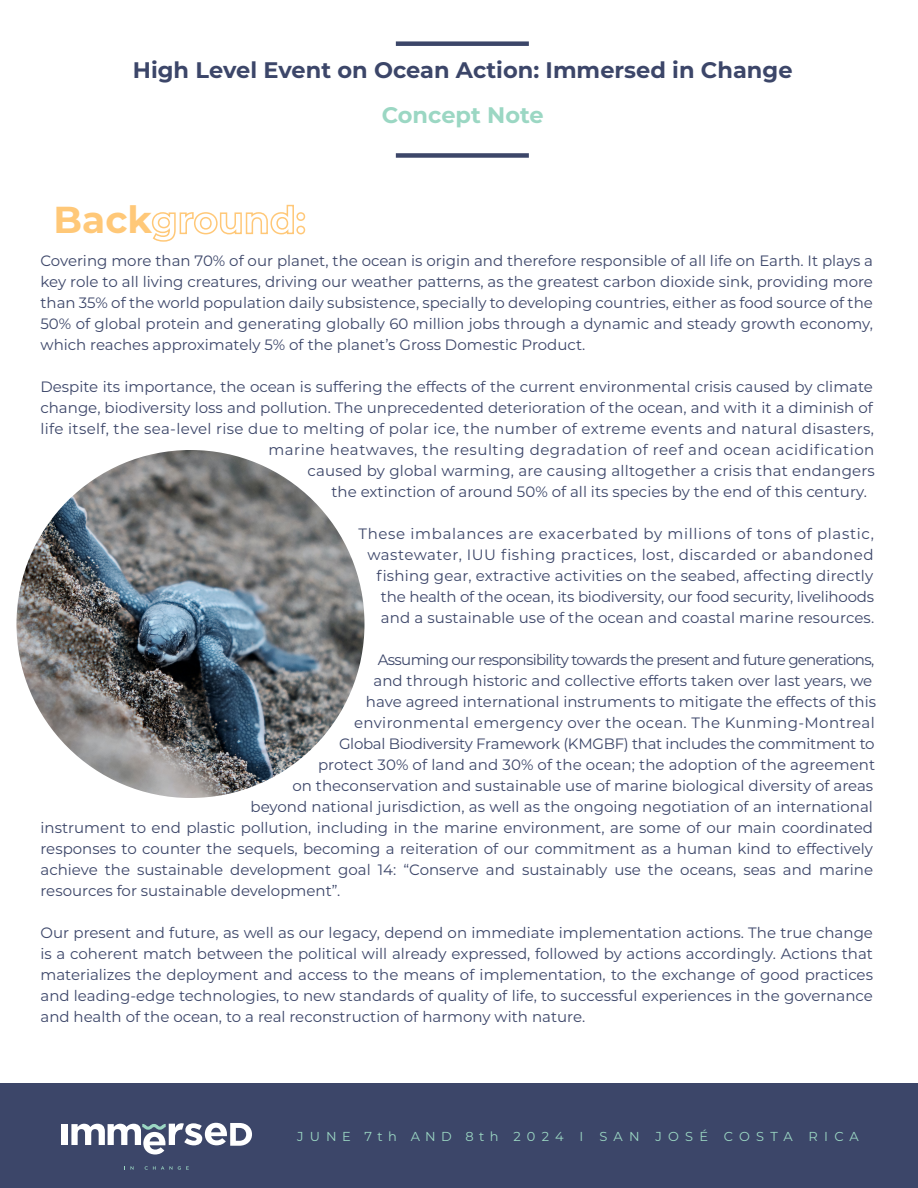
<style>
.page{position:relative;width:918px;height:1188px;background:#fff}
.page>*{position:absolute;margin:0;border:0;box-sizing:border-box;transform-origin:0 0}
.t1{font:700 37.5px "Montserrat";color:#ffc878}
.t2{font:700 22.5px "Montserrat";color:#3c4669}
.t3{font:700 22.5px "Montserrat";color:#9bd7c3}
.t4{font:15px/21px "Montserrat";color:#3c4669;text-align:justify}
.t5{font:15px "Montserrat";letter-spacing:.025em;color:#3c4669}
.t6{font:15px "Montserrat";letter-spacing:.035em;color:#3c4669}
.t7{font:15px "Montserrat";letter-spacing:-.045em;color:#3c4669}
.t8{font:15px "Montserrat";letter-spacing:-.02em;color:#3c4669}
.t9{font:13.05px "Montserrat";letter-spacing:.48em;color:#9bd7c3}
</style>
<div class="page">
<svg style="left:151px;top:204px;width:155px;height:38px"></svg>
<div style="left:396px;top:41px;width:133px;height:5px;background:#3c4669"></div>
<div style="left:396px;top:153px;width:133px;height:5px;background:#3c4669"></div>
<img style="left:16px;top:450px;width:348px;height:348px;border-radius:174px">
<div style="left:0;top:1084px;width:918px;height:104px;background:#3c4669"></div>
<svg style="left:145px;top:1166px;width:27px;height:4px"></svg>
<svg style="left:178px;top:1166px;width:11px;height:4px"></svg>
<div style="left:62px;top:1124px;width:6px;height:21px;background:#fff"></div>
<svg style="left:71px;top:1123px;width:181px;height:32px"></svg>
<svg style="left:130px;top:1166px;width:4px;height:4px"></svg>
<h2 class="t2" style="left:133px;top:54px;width:661px">High Level Event on Ocean Action: Immersed in Change</h2>
<h2 class="t3" style="left:382px;top:99px;width:164px">Concept Note</h2>
<h1 class="t1" style="left:53px;top:193px;width:100px">Back</h1>
<p class="t4" style="left:40px;top:250px;width:834px">Covering more than 70% of our planet, the ocean is origin and therefore responsible of all life on Earth. It plays a key role to all living creatures, driving our weather patterns, as the greatest carbon dioxide sink, providing more than 35% of the world population daily subsistence, specially to developing countries, either as food source of the 50% of global protein and generating globally 60 million jobs through a dynamic and steady growth economy, which reaches approximately 5% of the planet’s Gross Domestic Product.</p>
<p class="t4" style="left:40px;top:376px;width:834px">Despite its importance, the ocean is suffering the effects of the current environmental crisis caused by climate</p>
<p class="t4" style="left:40px;top:397px;width:834px">change, biodiversity loss and pollution. The unprecedented deterioration of the ocean, and with it a diminish of</p>
<p class="t5" style="left:40px;top:419px;width:835px">life itself, the sea-level rise due to melting of polar ice, the number of extreme events and natural disasters,</p>
<p class="t6" style="left:268px;top:440px;width:607px">marine heatwaves, the resulting degradation of reef and ocean acidification</p>
<p class="t4" style="left:308px;top:460px;width:569px">caused by global warming, are causing alltogether a crisis that endangers</p>
<p class="t4" style="left:332px;top:481px;width:537px">the extinction of around 50% of all its species by the end of this century.</p>
<p class="t4" style="left:358px;top:523px;width:517px;text-align:right">These imbalances are exacerbated by millions of tons of plastic, wastewater, IUU fishing practices, lost, discarded or abandoned fishing gear, extractive activities on the seabed, affecting directly the health of the ocean, its biodiversity, our food security, livelihoods and a sustainable use of the ocean and coastal marine resources.</p>
<p class="t7" style="left:378px;top:650px;width:498px">Assuming our responsibility towards the present and future generations,</p>
<p class="t4" style="left:373px;top:670px;width:500px">and through historic and collective efforts taken over last years, we</p>
<p class="t4" style="left:366px;top:691px;width:512px">have agreed international instruments to mitigate the effects of this</p>
<p class="t5" style="left:354px;top:713px;width:522px">environmental emergency over the ocean. The Kunming-Montreal</p>
<p class="t8" style="left:339px;top:734px;width:537px">Global Biodiversity Framework (KMGBF) that includes the commitment to</p>
<p class="t4" style="left:318px;top:754px;width:559px">protect 30% of land and 30% of the ocean; the adoption of the agreement</p>
<p class="t4" style="left:292px;top:775px;width:582px">on theconservation and sustainable use of marine biological diversity of areas</p>
<p class="t4" style="left:250px;top:796px;width:624px">beyond national jurisdiction, as well as the ongoing negotiation of an international</p>
<p class="t4" style="left:40px;top:817px;width:834px">instrument to end plastic pollution, including in the marine environment, are some of our main coordinated</p>
<p class="t4" style="left:40px;top:838px;width:834px">responses to counter the sequels, becoming a reiteration of our commitment as a human kind to effectively</p>
<p class="t4" style="left:40px;top:859px;width:834px">achieve the sustainable development goal 14: “Conserve and sustainably use the oceans, seas and marine</p>
<p class="t4" style="left:40px;top:880px;width:301px">resources for sustainable development”.</p>
<p class="t4" style="left:40px;top:922px;width:834px">Our present and future, as well as our legacy, depend on immediate implementation actions. The true change is a coherent match between the political will already expressed, followed by actions accordingly. Actions that materializes the deployment and access to the means of implementation, to the exchange of good practices and leading-edge technologies, to new standards of quality of life, to successful experiences in the governance and health of the ocean, to a real reconstruction of harmony with nature.</p>
<p class="t9" style="left:297px;top:1128px;width:563px">JUNE 7th AND 8th 2024 I SAN JOSÉ COSTA RICA</p>
</div>
